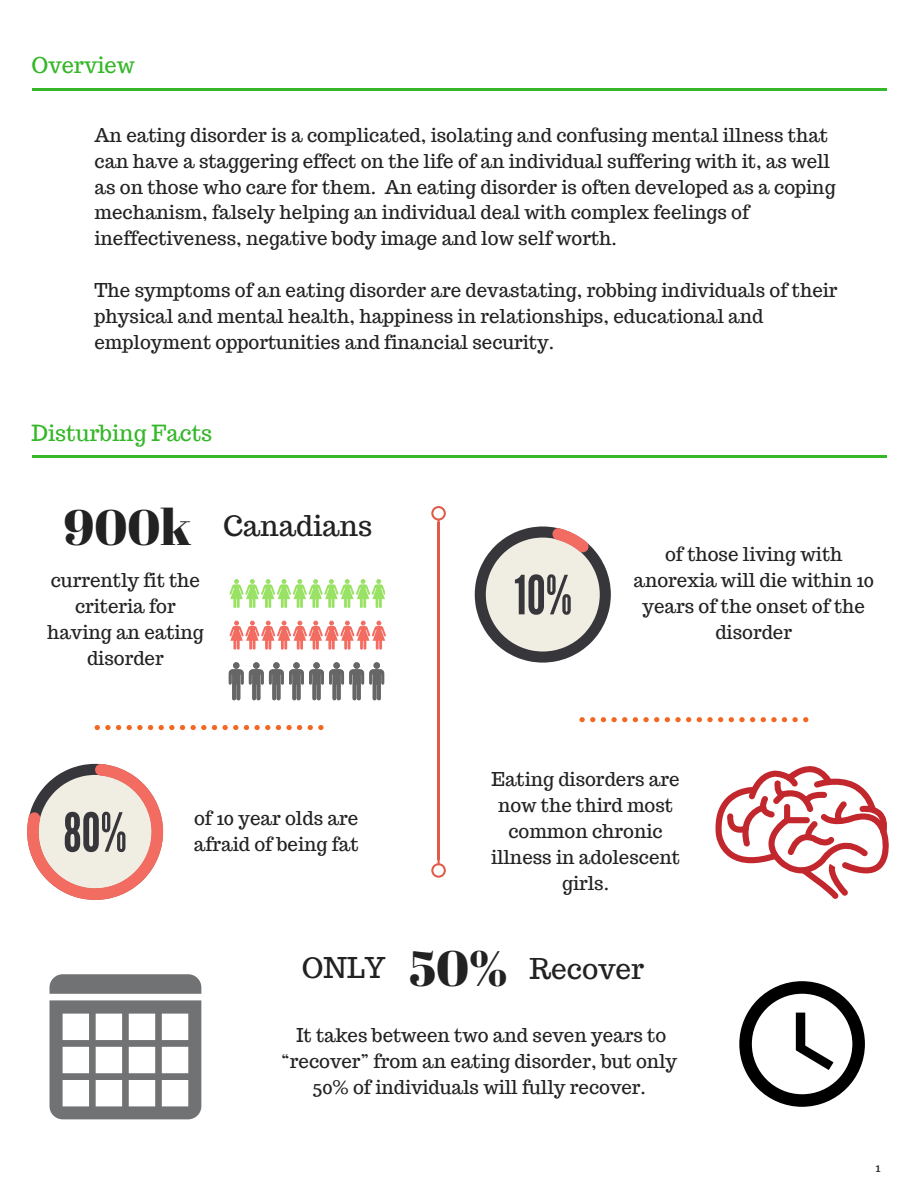
<style>
.page{position:relative;width:918px;height:1188px;background:#fff}
.page>*{position:absolute;margin:0;border:0;box-sizing:border-box;transform-origin:0 0}
.t1{font:28.05px "Trocchi";color:#222}
.t2{font:21.75px "Trocchi";color:#35b729}
.t3{font:18.75px/25.8px "Trocchi";color:#222;text-align:center}
.t4{font:12.45px "Trocchi";color:#222}
.s1{font-family:"Abril Fatface";font-size:49.8px}
</style>
<div class="page">
<svg style="left:32px;top:88px;width:12px;height:3px"></svg>
<svg style="left:875px;top:88px;width:12px;height:3px"></svg>
<hr style="left:44px;top:88px;width:88px;height:3px;background:#35b729">
<hr style="left:132px;top:88px;width:88px;height:3px;background:#35b729">
<hr style="left:220px;top:88px;width:88px;height:3px;background:#35b729">
<hr style="left:308px;top:88px;width:87px;height:3px;background:#35b729">
<hr style="left:395px;top:88px;width:88px;height:3px;background:#35b729">
<hr style="left:483px;top:88px;width:88px;height:3px;background:#35b729">
<hr style="left:571px;top:88px;width:88px;height:3px;background:#35b729">
<hr style="left:658px;top:88px;width:88px;height:3px;background:#35b729">
<hr style="left:746px;top:88px;width:88px;height:3px;background:#35b729">
<hr style="left:834px;top:88px;width:41px;height:3px;background:#35b729">
<svg style="left:32px;top:455px;width:12px;height:2px"></svg>
<svg style="left:875px;top:455px;width:12px;height:2px"></svg>
<hr style="left:44px;top:455px;width:88px;height:2px;background:#35b729">
<hr style="left:132px;top:455px;width:88px;height:2px;background:#35b729">
<hr style="left:220px;top:455px;width:88px;height:2px;background:#35b729">
<hr style="left:308px;top:455px;width:87px;height:2px;background:#35b729">
<hr style="left:395px;top:455px;width:88px;height:2px;background:#35b729">
<hr style="left:483px;top:455px;width:88px;height:2px;background:#35b729">
<hr style="left:571px;top:455px;width:88px;height:2px;background:#35b729">
<hr style="left:658px;top:455px;width:88px;height:2px;background:#35b729">
<hr style="left:746px;top:455px;width:88px;height:2px;background:#35b729">
<hr style="left:834px;top:455px;width:41px;height:2px;background:#35b729">
<svg style="left:230px;top:579px;width:155px;height:29px"></svg>
<svg style="left:230px;top:621px;width:156px;height:28px"></svg>
<svg style="left:229px;top:662px;width:155px;height:38px"></svg>
<div style="left:374px;top:662px;width:6px;height:7px;background:#666;border-radius:50%"></div>
<svg style="left:475px;top:526px;width:136px;height:137px"></svg>
<hr style="left:438px;top:523px;width:2px;height:337px;background:#e05a47">
<svg style="left:431px;top:506px;width:15px;height:18px"></svg>
<svg style="left:431px;top:859px;width:15px;height:19px"></svg>
<svg style="left:27px;top:764px;width:136px;height:136px"></svg>
<svg style="left:716px;top:766px;width:173px;height:133px"></svg>
<svg style="left:180px;top:725px;width:5px;height:5px"></svg>
<svg style="left:95px;top:725px;width:26px;height:5px"></svg>
<svg style="left:127px;top:725px;width:26px;height:5px"></svg>
<svg style="left:159px;top:725px;width:15px;height:5px"></svg>
<svg style="left:244px;top:725px;width:26px;height:5px"></svg>
<svg style="left:191px;top:725px;width:15px;height:5px"></svg>
<svg style="left:212px;top:725px;width:26px;height:5px"></svg>
<svg style="left:276px;top:725px;width:26px;height:5px"></svg>
<svg style="left:308px;top:725px;width:16px;height:5px"></svg>
<svg style="left:579px;top:717px;width:16px;height:5px"></svg>
<svg style="left:601px;top:717px;width:26px;height:5px"></svg>
<svg style="left:633px;top:717px;width:26px;height:5px"></svg>
<svg style="left:729px;top:717px;width:26px;height:5px"></svg>
<svg style="left:665px;top:717px;width:26px;height:5px"></svg>
<svg style="left:697px;top:717px;width:26px;height:5px"></svg>
<svg style="left:761px;top:717px;width:47px;height:5px"></svg>
<svg style="left:50px;top:1000px;width:151px;height:119px"></svg>
<svg style="left:50px;top:974px;width:151px;height:20px;background:#777879"></svg>
<svg style="left:739px;top:981px;width:126px;height:126px"></svg>
<p class="t2" style="left:32px;top:51px;width:105px">Overview</p>
<p class="t3" style="left:94px;top:122px;width:743px;text-align:left">An eating disorder is a complicated, isolating and confusing mental illness that can have a staggering effect on the life of an individual suffering with it, as well as on those who care for them. An eating disorder is often developed as a coping mechanism, falsely helping an individual deal with complex feelings of ineffectiveness, negative body image and low self worth.</p>
<p class="t3" style="left:94px;top:277px;width:745px;text-align:left">The symptoms of an eating disorder are devastating, robbing individuals of their physical and mental health, happiness in relationships, educational and employment opportunities and financial security.</p>
<p class="t2" style="left:32px;top:419px;width:182px">Disturbing Facts</p>
<h1 class="t1" style="left:64px;top:507px;width:310px"><span class="s1">900k</span> Canadians</h1>
<p class="t3" style="left:47px;top:567px;width:158px">currently fit the criteria for having an eating disorder</p>
<p class="t3" style="left:194px;top:805px;width:166px;text-align:left">of 10 year olds are afraid of being fat</p>
<p class="t3" style="left:633px;top:542px;width:242px">of those living with anorexia will die within 10 years of the onset of the disorder</p>
<p class="t3" style="left:491px;top:767px;width:191px">Eating disorders are now the third most common chronic illness in adolescent girls.</p>
<h1 class="t1" style="left:302px;top:950px;width:344px">ONLY <span class="s1">50%</span> Recover</h1>
<p class="t3" style="left:281px;top:1022px;width:398px">It takes between two and seven years to “recover” from an eating disorder, but only<br>50% of individuals will fully recover.</p>
<p class="t4" style="left:876px;top:1160px;width:6px">1</p>
</div>
